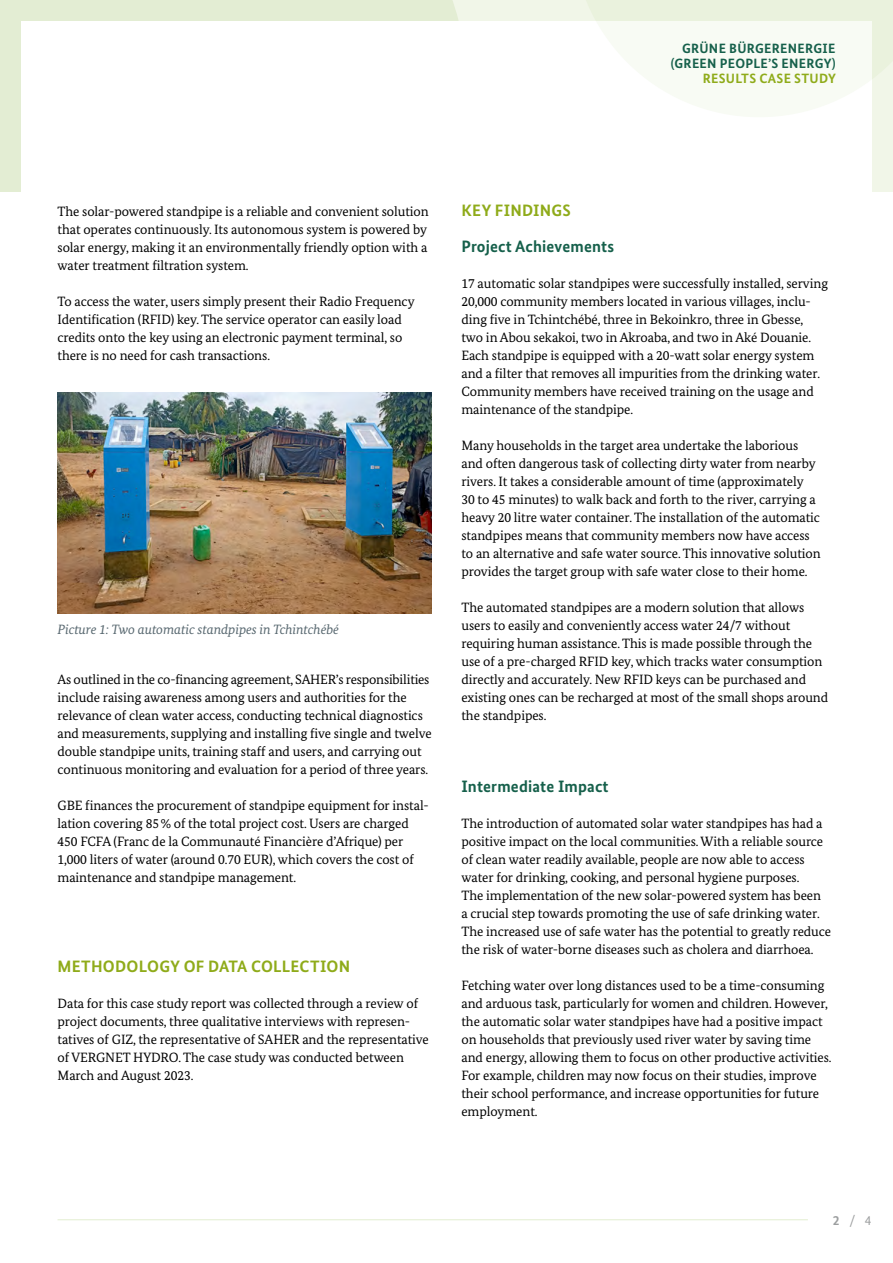
<style>
.page{position:relative;width:893px;height:1263px;background:#fff}
.page>*{position:absolute;margin:0;border:0;box-sizing:border-box;transform-origin:0 0}
.t1{font:700 16.5px "Bundes Sans";letter-spacing:.015em;color:#8fab1a}
.t2{font:700 16.5px "Bundes Sans";letter-spacing:.01em;color:#16604b}
.t3{font:13.5px/18px "Bundes Serif";letter-spacing:-.005em;color:#000}
.t4{font:italic 13.5px "Bundes Serif";letter-spacing:-.005em;color:#57676f}
.t5{font:700 13.5px/15px "Bundes Sans";letter-spacing:.02em;color:#16604b;text-align:right}
.t6{font:700 13.5px "Bundes Sans";letter-spacing:.02em;color:#8fab1a}
.t7{font:13.5px "Bundes Sans";color:#9c9e9f}
.s1{font-weight:700}
</style>
<div class="page">
<div style="left:0;top:0;width:893px;height:191px;background:#f1f6e8"></div>
<div style="left:0;top:0;width:459px;height:191px;background:#e3edd3"></div>
<div style="left:21px;top:21px;width:851px;height:1221px;background:#fff"></div>
<svg style="left:586px;top:0;width:307px;height:117px"></svg>
<hr style="left:58px;top:1219px;width:750px;height:1px;background:#e3eed1">
<img style="left:58px;top:392px;width:374px;height:221px">
<p class="t5" style="left:671px;top:41px;width:166px">GRÜNE BÜRGERENERGIE (GREEN PEOPLE’S ENERGY)</p>
<p class="t6" style="left:703px;top:70px;width:135px">RESULTS CASE STUDY</p>
<p class="t3" style="left:58px;top:202px;width:373px">The solar-powered standpipe is a reliable and convenient solution that operates continuously. Its autonomous system is powered by solar energy, making it an environmentally friendly option with a water treatment filtration system.</p>
<p class="t3" style="left:58px;top:292px;width:359px">To access the water, users simply present their Radio Frequency Identification (RFID) key. The service operator can easily load credits onto the key using an electronic payment terminal, so there is no need for cash transactions.</p>
<p class="t4" style="left:58px;top:621px;width:283px">Picture 1: Two automatic standpipes in Tchintchébé</p>
<p class="t3" style="left:58px;top:670px;width:376px">As outlined in the co-financing agreement, SAHER’s responsibilities include raising awareness among users and authorities for the relevance of clean water access, conducting technical diagnostics and measurements, supplying and installing five single and twelve double standpipe units, training staff and users, and carrying out continuous monitoring and evaluation for a period of three years.</p>
<p class="t3" style="left:58px;top:796px;width:371px">GBE finances the procurement of standpipe equipment for instal&shy;lation covering 85% of the total project cost. Users are charged 450 FCFA (Franc de la Communauté Financière d’Afrique) per 1,000 liters of water (around 0.70 EUR), which covers the cost of maintenance and standpipe management.</p>
<p class="t1" style="left:58px;top:956px;width:294px">METHODOLOGY OF DATA COLLECTION</p>
<p class="t3" style="left:58px;top:994px;width:373px">Data for this case study report was collected through a review of project documents, three qualitative interviews with represen&shy;tatives of GIZ, the representative of SAHER and the representative of VERGNET HYDRO. The case study was conducted between March and August 2023.</p>
<p class="t1" style="left:461px;top:200px;width:111px">KEY FINDINGS</p>
<p class="t2" style="left:461px;top:236px;width:154px">Project Achievements</p>
<p class="t3" style="left:461px;top:274px;width:368px">17 automatic solar standpipes were successfully installed, serving 20,000 community members located in various villages, inclu&shy;ding five in Tchintchébé, three in Bekoinkro, three in Gbesse, two in Abou sekakoi, two in Akroaba, and two in Aké Douanie.<br>Each standpipe is equipped with a 20-watt solar energy system and a filter that removes all impurities from the drinking water.<br>Community members have received training on the usage and maintenance of the standpipe.</p>
<p class="t3" style="left:461px;top:436px;width:361px">Many households in the target area undertake the laborious and often dangerous task of collecting dirty water from nearby rivers. It takes a considerable amount of time (approximately<br>30 to 45 minutes) to walk back and forth to the river, carrying a heavy 20 litre water container. The installation of the automatic standpipes means that community members now have access to an alternative and safe water source. This innovative solution provides the target group with safe water close to their home.</p>
<p class="t3" style="left:461px;top:598px;width:368px">The automated standpipes are a modern solution that allows users to easily and conveniently access water 24/7 without requiring human assistance. This is made possible through the use of a pre-charged RFID key, which tracks water consumption directly and accurately. New RFID keys can be purchased and existing ones can be recharged at most of the small shops around the standpipes.</p>
<p class="t2" style="left:461px;top:776px;width:149px">Intermediate Impact</p>
<p class="t3" style="left:461px;top:814px;width:371px">The introduction of automated solar water standpipes has had a positive impact on the local communities. With a reliable source of clean water readily available, people are now able to access water for drinking, cooking, and personal hygiene purposes.<br>The implementation of the new solar-powered system has been<br>a crucial step towards promoting the use of safe drinking water.<br>The increased use of safe water has the potential to greatly reduce the risk of water-borne diseases such as cholera and diarrhoea.</p>
<p class="t3" style="left:461px;top:976px;width:372px">Fetching water over long distances used to be a time-consuming and arduous task, particularly for women and children. However, the automatic solar water standpipes have had a positive impact on households that previously used river water by saving time and energy, allowing them to focus on other productive activities.<br>For example, children may now focus on their studies, improve their school performance, and increase opportunities for future employment.</p>
<p class="t7" style="left:833px;top:1212px;width:40px"><span class="s1">2</span> / 4</p>
</div>
